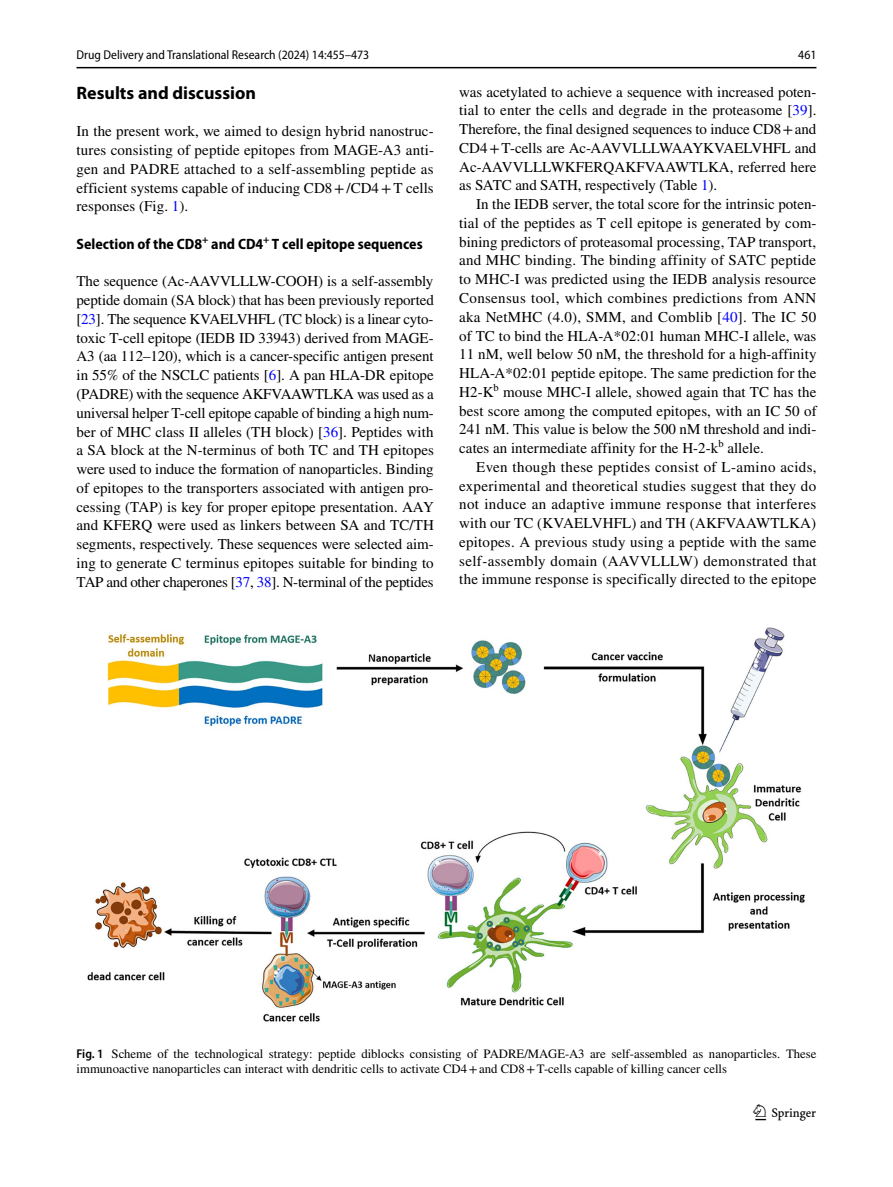
<style>
.page{position:relative;width:893px;height:1187px;background:#fff}
.page>*{position:absolute;margin:0;border:0;box-sizing:border-box;transform-origin:0 0}
.t1{font:22.5px "Springnew Regular 3";color:#000}
.t2{font:700 18px "Myriad Pro";color:#000}
.t3{font:15px/18.8px "STIX";letter-spacing:.005em;color:#000;text-align:justify}
.t4{font:700 semi-condensed 15px "Myriad Pro";color:#000}
.t5{font:12.75px/15px "STIX";color:#000}
.t6{font:semi-condensed 12.75px "Myriad Pro";color:#000}
.s1{color:#00f}
.s2{font-family:"Myriad Pro";font-weight:600;font-stretch:semi-condensed}
</style>
<div class="page">
<hr style="left:77px;top:67px;width:739px;height:1px;background:#000">
<img style="left:87px;top:627px;width:718px;height:395px">
<p class="t6" style="left:77px;top:48px;width:294px">Drug Delivery and Translational Research (2024) 14:455–473</p>
<p class="t6" style="left:798px;top:48px;width:20px">461</p>
<p class="t2" style="left:77px;top:81px;width:181px">Results and discussion</p>
<p class="t3" style="left:77px;top:123px;width:359px">In the present work, we aimed to design hybrid nanostruc&shy;tures consisting of peptide epitopes from MAGE-A3 anti&shy;gen and PADRE attached to a self-assembling peptide as efficient systems capable of inducing CD8+/CD4+T cells responses (Fig. <span class="s1">1</span>).</p>
<p class="t4" style="left:77px;top:235px;width:348px">Selection of the CD8<sup>+</sup> and CD4<sup>+</sup> T cell epitope sequences</p>
<p class="t3" style="left:77px;top:273px;width:359px">The sequence (Ac-AAVVLLLW-COOH) is a self-assembly peptide domain (SA block) that has been previously reported [<span class="s1">23</span>]. The sequence KVAELVHFL (TC block) is a linear cyto&shy;toxic T-cell epitope (IEDB ID 33943) derived from MAGE-A3 (aa 112–120), which is a cancer-specific antigen present in 55% of the NSCLC patients [<span class="s1">6</span>]. A pan HLA-DR epitope (PADRE) with the sequence AKFVAAWTLKA was used as a universal helper T-cell epitope capable of binding a high num&shy;ber of MHC class II alleles (TH block) [<span class="s1">36</span>]. Peptides with a SA block at the N-terminus of both TC and TH epitopes were used to induce the formation of nanoparticles. Binding of epitopes to the transporters associated with antigen pro&shy;cessing (TAP) is key for proper epitope presentation. AAY and KFERQ were used as linkers between SA and TC/TH segments, respectively. These sequences were selected aim&shy;ing to generate C terminus epitopes suitable for binding to TAP and other chaperones [<span class="s1">37</span>, <span class="s1">38</span>]. N-terminal of the peptides</p>
<p class="t3" style="left:459px;top:83px;width:359px">was acetylated to achieve a sequence with increased poten&shy;tial to enter the cells and degrade in the proteasome [<span class="s1">39</span>].<br>Therefore, the final designed sequences to induce CD8+and CD4+T-cells are Ac-AAVVLLLWAAYKVAELVHFL and Ac-AAVVLLLWKFERQAKFVAAWTLKA, referred here as SATC and SATH, respectively (Table <span class="s1">1</span>).</p>
<p class="t3" style="left:459px;top:196px;width:359px;text-indent:17px">In the IEDB server, the total score for the intrinsic poten&shy;tial of the peptides as T cell epitope is generated by com&shy;bining predictors of proteasomal processing, TAP transport, and MHC binding. The binding affinity of SATC peptide to MHC-I was predicted using the IEDB analysis resource Consensus tool, which combines predictions from ANN aka NetMHC (4.0), SMM, and Comblib [<span class="s1">40</span>]. The IC 50 of TC to bind the HLA-A*02:01 human MHC-I allele, was 11 nM, well below 50 nM, the threshold for a high-affinity HLA-A*02:01 peptide epitope. The same prediction for the H2-K<sup>b</sup> mouse MHC-I allele, showed again that TC has the best score among the computed epitopes, with an IC 50 of 241 nM. This value is below the 500 nM threshold and indi&shy;cates an intermediate affinity for the H-2-k<sup>b</sup> allele.</p>
<p class="t3" style="left:459px;top:458px;width:359px;text-indent:17px">Even though these peptides consist of L-amino acids, experimental and theoretical studies suggest that they do not induce an adaptive immune response that interferes with our TC (KVAELVHFL) and TH (AKFVAAWTLKA) epitopes. A previous study using a peptide with the same self-assembly domain (AAVVLLLW) demonstrated that the immune response is specifically directed to the epitope</p>
<p class="t5" style="left:77px;top:1047px;width:741px"><span class="s2">Fig. 1</span> Scheme of the technological strategy: peptide diblocks consisting of PADRE/MAGE-A3 are self-assembled as nanoparticles. These immunoactive nanoparticles can interact with dendritic cells to activate CD4+and CD8+T-cells capable of killing cancer cells</p>
<h1 class="t1" style="left:755px;top:1104px;width:62px">1 3</h1>
</div>
